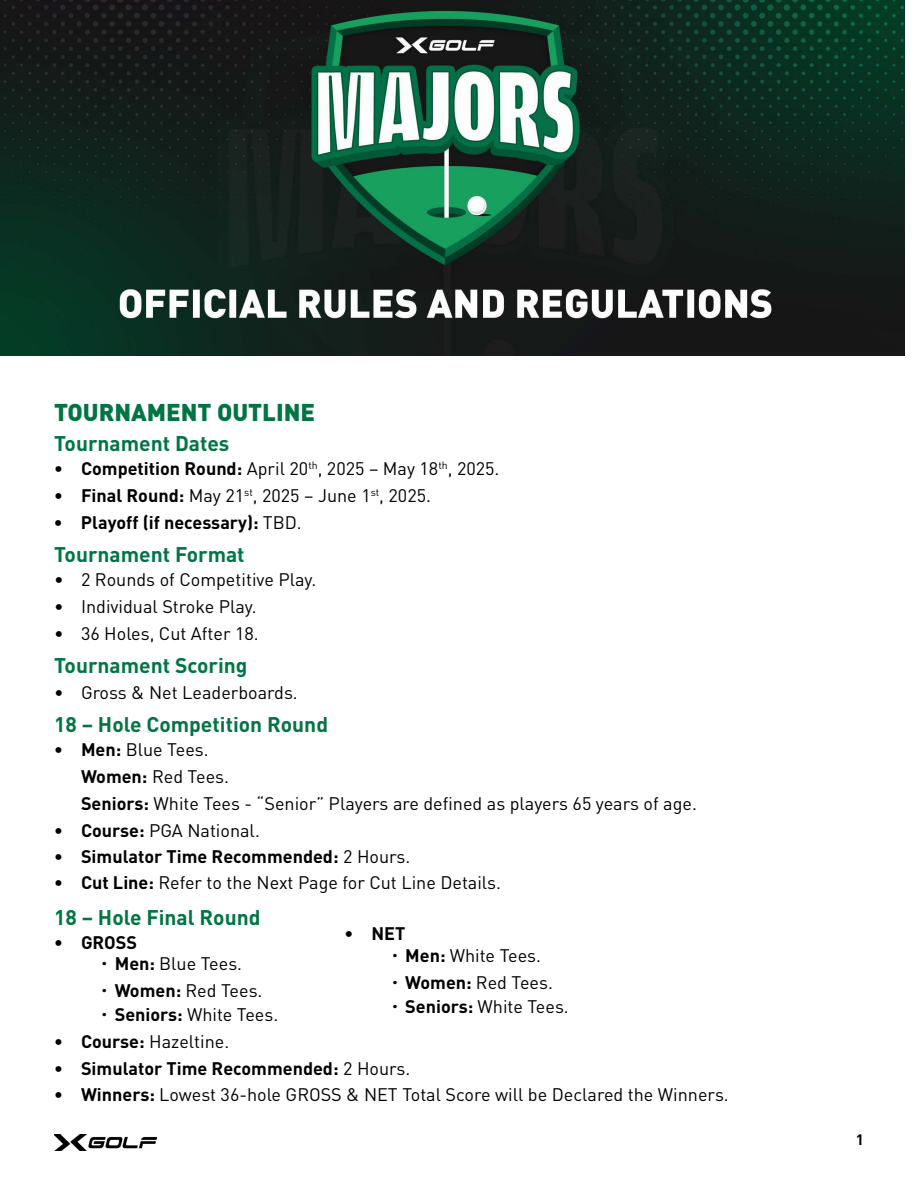
<style>
.page{position:relative;width:918px;height:1188px;background:#fff}
.page>*{position:absolute;margin:0;border:0;box-sizing:border-box;transform-origin:0 0}
.t1{font:900 24px "DIN Pro";color:#007543}
.t2{font:700 21px "DIN Pro";color:#017644}
.t3{font:700 21px "DIN Pro";color:#007543}
.t4{font:18px/27px "DIN Pro";color:#000}
.t5{font:700 18px/21.8px "DIN Pro";color:#000}
.t6{font:700 15px "DIN Pro";color:#000}
.s1{font-weight:700}
.s2{font-weight:400}
</style>
<div class="page">
<img style="left:54px;top:1134px;width:103px;height:16px">
<img style="left:0;top:0;width:905px;height:356px">
<h1 class="t1" style="left:54px;top:396px;width:263px">TOURNAMENT OUTLINE</h1>
<p class="t2" style="left:54px;top:429px;width:177px">Tournament Dates</p>
<p class="t4" style="left:54px;top:455px;width:447px"><span class="s1">• Competition Round:</span> April 20<sup>th</sup>, 2025 – May 18<sup>th</sup>, 2025.</p>
<p class="t4" style="left:54px;top:482px;width:379px"><span class="s1">• Final Round:</span> May 21<sup>st</sup>, 2025 – June 1<sup>st</sup>, 2025.</p>
<p class="t5" style="left:54px;top:511px;width:249px">• Playoff (if necessary): <span class="s2">TBD.</span></p>
<p class="t2" style="left:54px;top:540px;width:192px">Tournament Format</p>
<p class="t4" style="left:54px;top:566px;width:264px">• 2 Rounds of Competitive Play.</p>
<p class="t4" style="left:54px;top:593px;width:204px">• Individual Stroke Play.</p>
<p class="t4" style="left:54px;top:620px;width:206px">• 36 Holes, Cut After 18.</p>
<p class="t2" style="left:54px;top:651px;width:195px">Tournament Scoring</p>
<p class="t4" style="left:54px;top:678px;width:245px">• Gross &amp; Net Leaderboards.</p>
<p class="t3" style="left:54px;top:711px;width:276px">18 – Hole Competition Round</p>
<p class="t4" style="left:81px;top:736px;width:617px;text-indent:-27px"><span class="s1">• Men:</span> Blue Tees.<br><span class="s1">Women:</span> Red Tees.<br><span class="s1">Seniors:</span> White Tees - “Senior” Players are defined as players 65 years of age.</p>
<p class="t4" style="left:54px;top:816px;width:207px"><span class="s1">• Course:</span> PGA National.</p>
<p class="t5" style="left:54px;top:845px;width:358px">• Simulator Time Recommended: <span class="s2">2 Hours.</span></p>
<p class="t4" style="left:54px;top:868px;width:449px"><span class="s1">• Cut Line:</span> Refer to the Next Page for Cut Line Details.</p>
<p class="t3" style="left:54px;top:903px;width:208px">18 – Hole Final Round</p>
<p class="t5" style="left:115px;top:931px;width:129px;text-indent:-61px">• GROSS<br>Men: <span class="s2">Blue Tees.</span></p>
<p class="t4" style="left:115px;top:978px;width:165px;line-height:24px"><span class="s1">Women:</span> Red Tees.<br><span class="s1">Seniors:</span> White Tees.</p>
<p class="t4" style="left:54px;top:1028px;width:177px"><span class="s1">• Course:</span> Hazeltine.</p>
<p class="t5" style="left:54px;top:1057px;width:358px">• Simulator Time Recommended: <span class="s2">2 Hours.</span></p>
<p class="t4" style="left:54px;top:1080px;width:676px"><span class="s1">• Winners:</span> Lowest 36-hole GROSS &amp; NET Total Score will be Declared the Winners.</p>
<p class="t4" style="left:405px;top:922px;width:137px;line-height:21.8px;text-indent:-61px"><span class="s1">• NET<br>Men:</span> White Tees.</p>
<p class="t4" style="left:405px;top:969px;width:165px;line-height:24px"><span class="s1">Women:</span> Red Tees.<br><span class="s1">Seniors:</span> White Tees.</p>
<p class="t6" style="left:856px;top:1130px;width:10px">1</p>
</div>
